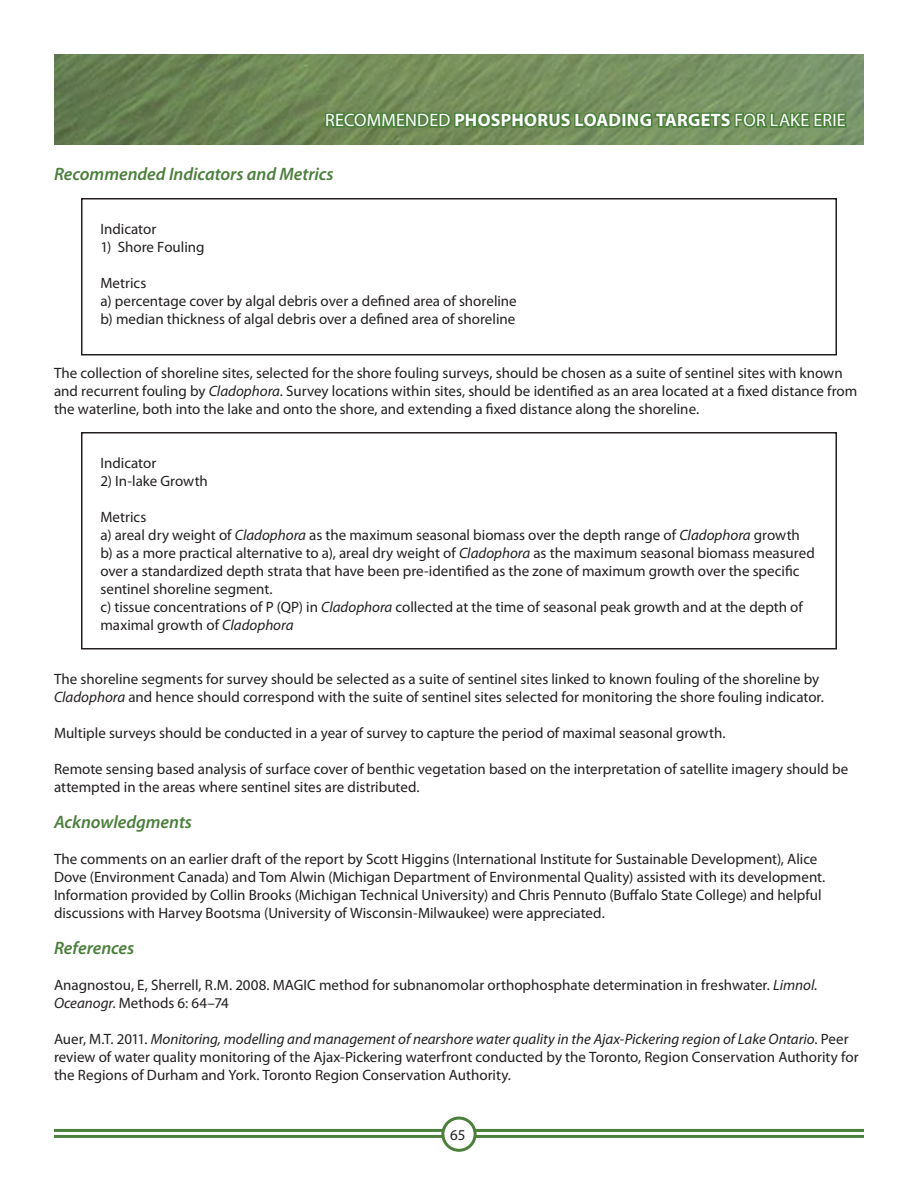
<style>
.page{position:relative;width:918px;height:1188px;background:#fff}
.page>*{position:absolute;margin:0;border:0;box-sizing:border-box;transform-origin:0 0}
.Heading_2{font:italic 600 18px "Myriad Pro";letter-spacing:-.005em;color:#4b803c}
.t1{font:700 18px "Myriad Pro";letter-spacing:.015em;color:#fff}
.t2{font:15px/18px "Myriad Pro";color:#231f20}
.s1{font-weight:400}
.s2{font-style:italic}
</style>
<div class="page">
<hr style="left:54px;top:1129px;width:810px;height:3px;background:#4b803c">
<hr style="left:54px;top:1135px;width:810px;height:3px;background:#4b803c">
<div style="left:443px;top:1118px;width:32px;height:32px;background:#fff;border-radius:50%"></div>
<div style="left:441px;top:1117px;width:36px;height:35px;border:3px solid #4b803c;border-radius:50%"></div>
<img style="left:54px;top:54px;width:810px;height:90px">
<svg style="left:323px;top:90px;width:525px;height:55px;background:#6c8c56"></svg>
<div style="left:81px;top:198px;width:756px;height:158px;border:2px solid #231f20"></div>
<div style="left:81px;top:432px;width:756px;height:218px;border:2px solid #231f20"></div>
<p class="t1" style="left:325px;top:108px;width:522px"><span class="s1">RECOMMENDED</span> PHOSPHORUS LOADING TARGETS <span class="s1">FOR LAKE ERIE</span></p>
<p class="Heading_2" style="left:54px;top:163px;width:281px">Recommended Indicators and Metrics</p>
<p class="t2" style="left:100px;top:220px;width:57px">Indicator</p>
<p class="t2" style="left:100px;top:238px;width:106px">1) Shore Fouling</p>
<p class="t2" style="left:100px;top:274px;width:418px">Metrics<br>a) percentage cover by algal debris over a defined area of shoreline b) median thickness of algal debris over a defined area of shoreline</p>
<p class="t2" style="left:54px;top:364px;width:805px">The collection of shoreline sites, selected for the shore fouling surveys, should be chosen as a suite of sentinel sites with known and recurrent fouling by <span class="s2">Cladophora</span>. Survey locations within sites, should be identified as an area located at a fixed distance from the waterline, both into the lake and onto the shore, and extending a fixed distance along the shoreline.</p>
<p class="t2" style="left:100px;top:454px;width:57px">Indicator</p>
<p class="t2" style="left:100px;top:472px;width:109px">2) In-lake Growth</p>
<p class="t2" style="left:100px;top:508px;width:716px">Metrics<br>a) areal dry weight of <span class="s2">Cladophora</span> as the maximum seasonal biomass over the depth range of <span class="s2">Cladophora</span> growth b) as a more practical alternative to a), areal dry weight of <span class="s2">Cladophora</span> as the maximum seasonal biomass measured over a standardized depth strata that have been pre-identified as the zone of maximum growth over the specific sentinel shoreline segment.<br>c) tissue concentrations of P (QP) in <span class="s2">Cladophora</span> collected at the time of seasonal peak growth and at the depth of maximal growth of <span class="s2">Cladophora</span></p>
<p class="t2" style="left:54px;top:670px;width:771px">The shoreline segments for survey should be selected as a suite of sentinel sites linked to known fouling of the shoreline by<br><span class="s2">Cladophora</span> and hence should correspond with the suite of sentinel sites selected for monitoring the shore fouling indicator.</p>
<p class="t2" style="left:54px;top:724px;width:673px">Multiple surveys should be conducted in a year of survey to capture the period of maximal seasonal growth.</p>
<p class="t2" style="left:54px;top:760px;width:796px">Remote sensing based analysis of surface cover of benthic vegetation based on the interpretation of satellite imagery should be attempted in the areas where sentinel sites are distributed.</p>
<p class="Heading_2" style="left:54px;top:811px;width:140px">Acknowledgments</p>
<p class="t2" style="left:54px;top:850px;width:773px">The comments on an earlier draft of the report by Scott Higgins (International Institute for Sustainable Development), Alice Dove (Environment Canada) and Tom Alwin (Michigan Department of Environmental Quality) assisted with its development.<br>Information provided by Collin Brooks (Michigan Technical University) and Chris Pennuto (Buffalo State College) and helpful discussions with Harvey Bootsma (University of Wisconsin-Milwaukee) were appreciated.</p>
<p class="Heading_2" style="left:54px;top:937px;width:82px">References</p>
<p class="t2" style="left:54px;top:976px;width:765px">Anagnostou, E, Sherrell, R.M. 2008. MAGIC method for subnanomolar orthophosphate determination in freshwater. <span class="s2">Limnol.<br>Oceanogr</span>. Methods 6: 64–74</p>
<p class="t2" style="left:54px;top:1030px;width:806px">Auer, M.T. 2011. <span class="s2">Monitoring, modelling and management of nearshore water quality in the Ajax-Pickering region of Lake Ontario</span>. Peer review of water quality monitoring of the Ajax-Pickering waterfront conducted by the Toronto, Region Conservation Authority for the Regions of Durham and York. Toronto Region Conservation Authority.</p>
<p class="t2" style="left:450px;top:1126px;width:17px">65</p>
</div>
